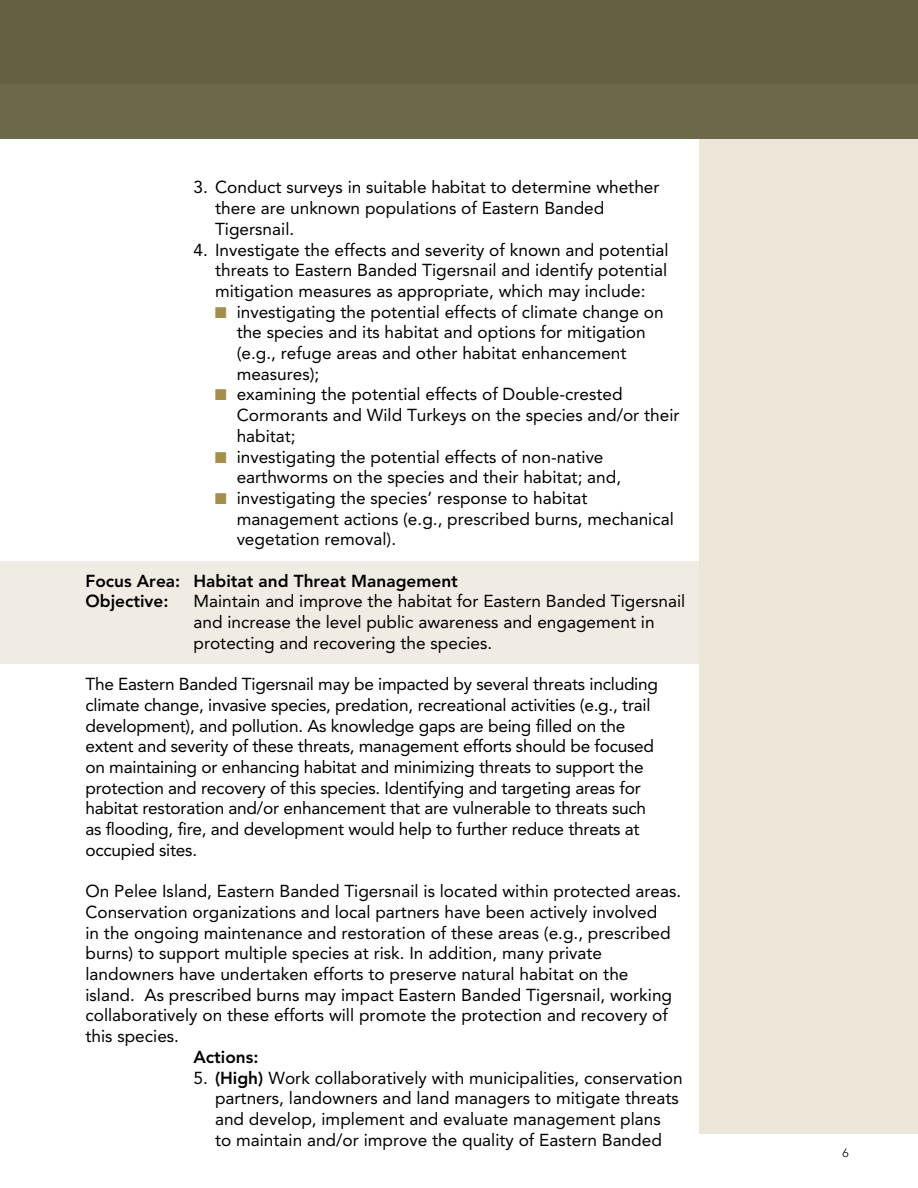
<style>
.page{position:relative;width:918px;height:1188px;background:#fff}
.page>*{position:absolute;margin:0;border:0;box-sizing:border-box;transform-origin:0 0}
.t1{font:17.25px/20.7px "Avenir LT Std";color:#000}
.t2{font:800 17.25px "Avenir LT Std";color:#000}
.t3{font:300 12px "Avenir LT Std";color:#000}
.s1{font-family:"Monotype Sorts";font-size:15px;color:#a58e4a}
.s2{font-weight:800}
</style>
<div class="page">
<div style="left:0;top:562px;width:699px;height:102px;background:#f1ece3"></div>
<div style="left:699px;top:134px;width:219px;height:1000px;background:#ebe6d8"></div>
<div style="left:0;top:0;width:918px;height:138px;background:#646143"></div>
<div style="left:1px;top:84px;width:917px;height:54px;background:#6e6b4b"></div>
<p class="t1" style="left:215px;top:177px;width:446px;text-indent:-22px">3. Conduct surveys in suitable habitat to determine whether there are unknown populations of Eastern Banded<br>Tigersnail.</p>
<p class="t1" style="left:193px;top:239px;width:477px">4. Investigate the effects and severity of known and potential</p>
<p class="t1" style="left:215px;top:260px;width:454px">threats to Eastern Banded Tigersnail and identify potential mitigation measures as appropriate, which may include:</p>
<p class="t1" style="left:237px;top:301px;width:428px;text-indent:-22px"><span class="s1">N</span> investigating the potential effects of climate change on the species and its habitat and options for mitigation (e.g., refuge areas and other habitat enhancement measures);</p>
<p class="t1" style="left:237px;top:384px;width:444px;text-indent:-22px"><span class="s1">N</span> examining the potential effects of Double-crested<br>Cormorants and Wild Turkeys on the species and/or their habitat;</p>
<p class="t1" style="left:237px;top:446px;width:386px;text-indent:-22px"><span class="s1">N</span> investigating the potential effects of non-native earthworms on the species and their habitat; and,</p>
<p class="t1" style="left:237px;top:488px;width:439px;text-indent:-22px"><span class="s1">N</span> investigating the species’ response to habitat management actions (e.g., prescribed burns, mechanical vegetation removal).</p>
<h3 class="t2" style="left:85px;top:571px;width:374px">Focus Area: Habitat and Threat Management</h3>
<p class="t2" style="left:85px;top:591px;width:85px">Objective:</p>
<p class="t1" style="left:193px;top:591px;width:493px">Maintain and improve the habitat for Eastern Banded Tigersnail and increase the level public awareness and engagement in protecting and recovering the species.</p>
<p class="t1" style="left:85px;top:674px;width:574px">The Eastern Banded Tigersnail may be impacted by several threats including climate change, invasive species, predation, recreational activities (e.g., trail development), and pollution. As knowledge gaps are being filled on the extent and severity of these threats, management efforts should be focused on maintaining or enhancing habitat and minimizing threats to support the protection and recovery of this species. Identifying and targeting areas for habitat restoration and/or enhancement that are vulnerable to threats such as flooding, fire, and development would help to further reduce threats at occupied sites.</p>
<p class="t1" style="left:85px;top:881px;width:597px">On Pelee Island, Eastern Banded Tigersnail is located within protected areas.<br>Conservation organizations and local partners have been actively involved<br>in the ongoing maintenance and restoration of these areas (e.g., prescribed burns) to support multiple species at risk. In addition, many private landowners have undertaken efforts to preserve natural habitat on the island. As prescribed burns may impact Eastern Banded Tigersnail, working collaboratively on these efforts will promote the protection and recovery of this species.</p>
<p class="t2" style="left:193px;top:1047px;width:67px">Actions:</p>
<p class="t1" style="left:193px;top:1067px;width:491px">5. <span class="s2">(High)</span> Work collaboratively with municipalities, conservation</p>
<p class="t1" style="left:215px;top:1088px;width:465px">partners, landowners and land managers to mitigate threats and develop, implement and evaluate management plans to maintain and/or improve the quality of Eastern Banded</p>
<p class="t3" style="left:842px;top:1146px;width:8px">6</p>
</div>
